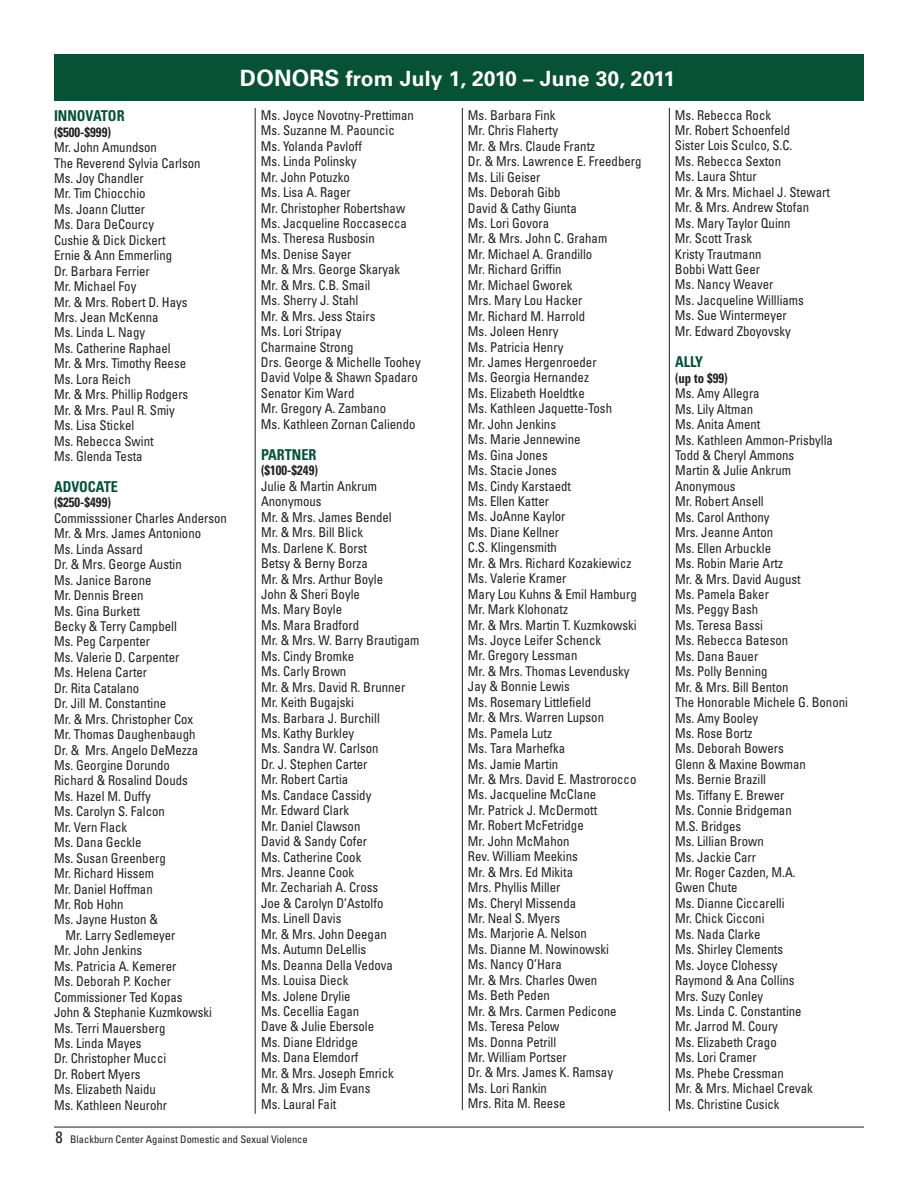
<style>
.page{position:relative;width:918px;height:1188px;background:#fff}
.page>*{position:absolute;margin:0;border:0;box-sizing:border-box;transform-origin:0 0}
.t1{font:700 21px "Univers";letter-spacing:.01em;color:#fff}
.t2{font:700 condensed 15px "Univers";color:#075137;scale:.95 1}
.t3{font:condensed 13.5px/15.5px "Univers";color:#231f20;scale:.95 1}
.t4{font:700 condensed 13.5px "Univers";color:#231f20;scale:.95 1}
.t5{font:condensed 10.5px "Univers";color:#231f20}
.s1{font-size:22.5px}
.s2{font-size:16.5px}
</style>
<div class="page">
<hr style="left:54px;top:1127px;width:810px;height:1px;background:#231f20">
<hr style="left:255px;top:108px;width:1px;height:1006px;background:#231f20">
<hr style="left:462px;top:108px;width:1px;height:1002px;background:#231f20">
<hr style="left:669px;top:108px;width:1px;height:1003px;background:#231f20">
<div style="left:54px;top:54px;width:810px;height:46px;background:#075137"></div>
<p class="t2" style="left:54px;top:110px;width:76px">INNOVATOR</p>
<p class="t4" style="left:54px;top:127px;width:61px">($500-$999)</p>
<p class="t3" style="left:54px;top:141px;width:156px">Mr. John Amundson<br>The Reverend Sylvia Carlson<br>Ms. Joy Chandler<br>Mr. Tim Chiocchio<br>Ms. Joann Clutter<br>Ms. Dara DeCourcy<br>Cushie &amp; Dick Dickert<br>Ernie &amp; Ann Emmerling<br>Dr. Barbara Ferrier<br>Mr. Michael Foy<br>Mr. &amp; Mrs. Robert D. Hays<br>Mrs. Jean McKenna<br>Ms. Linda L. Nagy<br>Ms. Catherine Raphael<br>Mr. &amp; Mrs. Timothy Reese<br>Ms. Lora Reich<br>Mr. &amp; Mrs. Phillip Rodgers<br>Mr. &amp; Mrs. Paul R. Smiy<br>Ms. Lisa Stickel<br>Ms. Rebecca Swint<br>Ms. Glenda Testa</p>
<p class="t2" style="left:54px;top:481px;width:69px">ADVOCATE</p>
<p class="t4" style="left:54px;top:498px;width:61px">($250-$499)</p>
<p class="t3" style="left:54px;top:511px;width:184px">Commisssioner Charles Anderson</p>
<p class="t3" style="left:54px;top:527px;width:156px">Mr. &amp; Mrs. James Antoniono</p>
<p class="t3" style="left:54px;top:542px;width:95px">Ms. Linda Assard</p>
<p class="t3" style="left:54px;top:558px;width:136px">Dr. &amp; Mrs. George Austin</p>
<p class="t3" style="left:54px;top:573px;width:104px">Ms. Janice Barone</p>
<p class="t3" style="left:54px;top:589px;width:96px">Mr. Dennis Breen</p>
<p class="t3" style="left:54px;top:604px;width:92px">Ms. Gina Burkett</p>
<p class="t3" style="left:54px;top:620px;width:131px">Becky &amp; Terry Campbell</p>
<p class="t3" style="left:54px;top:635px;width:103px">Ms. Peg Carpenter</p>
<p class="t3" style="left:54px;top:650px;width:134px">Ms. Valerie D. Carpenter</p>
<p class="t3" style="left:54px;top:666px;width:100px">Ms. Helena Carter</p>
<p class="t3" style="left:54px;top:681px;width:91px">Dr. Rita Catalano</p>
<p class="t3" style="left:54px;top:697px;width:120px">Dr. Jill M. Constantine</p>
<p class="t3" style="left:54px;top:712px;width:148px">Mr. &amp; Mrs. Christopher Cox</p>
<p class="t3" style="left:54px;top:728px;width:150px">Mr. Thomas Daughenbaugh</p>
<p class="t3" style="left:54px;top:743px;width:153px">Dr. &amp; Mrs. Angelo DeMezza</p>
<p class="t3" style="left:54px;top:759px;width:124px">Ms. Georgine Dorundo</p>
<p class="t3" style="left:54px;top:774px;width:142px">Richard &amp; Rosalind Douds</p>
<p class="t3" style="left:54px;top:789px;width:103px">Ms. Hazel M. Duffy</p>
<p class="t3" style="left:54px;top:805px;width:118px">Ms. Carolyn S. Falcon</p>
<p class="t3" style="left:54px;top:820px;width:79px">Mr. Vern Flack</p>
<p class="t3" style="left:54px;top:836px;width:94px">Ms. Dana Geckle</p>
<p class="t3" style="left:54px;top:851px;width:119px">Ms. Susan Greenberg</p>
<p class="t3" style="left:54px;top:867px;width:107px">Mr. Richard Hissem</p>
<p class="t3" style="left:54px;top:882px;width:105px">Mr. Daniel Hoffman</p>
<p class="t3" style="left:54px;top:898px;width:75px">Mr. Rob Hohn</p>
<p class="t3" style="left:54px;top:913px;width:111px">Ms. Jayne Huston &amp;</p>
<p class="t3" style="left:65px;top:928px;width:117px">Mr. Larry Sedlemeyer</p>
<p class="t3" style="left:54px;top:944px;width:94px">Mr. John Jenkins</p>
<p class="t3" style="left:54px;top:959px;width:130px">Ms. Patricia A. Kemerer</p>
<p class="t3" style="left:54px;top:975px;width:125px">Ms. Deborah P. Kocher</p>
<p class="t3" style="left:54px;top:990px;width:137px">Commissioner Ted Kopas</p>
<p class="t3" style="left:54px;top:1006px;width:168px">John &amp; Stephanie Kuzmkowski</p>
<p class="t3" style="left:54px;top:1021px;width:119px">Ms. Terri Mauersberg</p>
<p class="t3" style="left:54px;top:1037px;width:94px">Ms. Linda Mayes</p>
<p class="t3" style="left:54px;top:1052px;width:120px">Dr. Christopher Mucci</p>
<p class="t3" style="left:54px;top:1068px;width:93px">Dr. Robert Myers</p>
<p class="t3" style="left:54px;top:1083px;width:109px">Ms. Elizabeth Naidu</p>
<p class="t3" style="left:54px;top:1098px;width:121px">Ms. Kathleen Neurohr</p>
<h1 class="t1" style="left:240px;top:71px;width:437px"><span class="s1">DONORS</span> from July 1, 2010 – June 30, 2011</h1>
<p class="t3" style="left:261px;top:109px;width:170px">Ms. Joyce Novotny-Prettiman<br>Ms. Suzanne M. Paouncic<br>Ms. Yolanda Pavloff<br>Ms. Linda Polinsky<br>Mr. John Potuzko<br>Ms. Lisa A. Rager<br>Mr. Christopher Robertshaw<br>Ms. Jacqueline Roccasecca<br>Ms. Theresa Rusbosin<br>Ms. Denise Sayer<br>Mr. &amp; Mrs. George Skaryak<br>Mr. &amp; Mrs. C.B. Smail<br>Ms. Sherry J. Stahl<br>Mr. &amp; Mrs. Jess Stairs<br>Ms. Lori Stripay<br>Charmaine Strong<br>Drs. George &amp; Michelle Toohey<br>David Volpe &amp; Shawn Spadaro<br>Senator Kim Ward<br>Mr. Gregory A. Zambano<br>Ms. Kathleen Zornan Caliendo</p>
<p class="t2" style="left:261px;top:449px;width:60px">PARTNER</p>
<p class="t4" style="left:261px;top:466px;width:61px">($100-$249)</p>
<p class="t3" style="left:261px;top:480px;width:168px">Julie &amp; Martin Ankrum<br>Anonymous<br>Mr. &amp; Mrs. James Bendel<br>Mr. &amp; Mrs. Bill Blick<br>Ms. Darlene K. Borst<br>Betsy &amp; Berny Borza<br>Mr. &amp; Mrs. Arthur Boyle<br>John &amp; Sheri Boyle<br>Ms. Mary Boyle<br>Ms. Mara Bradford<br>Mr. &amp; Mrs. W. Barry Brautigam<br>Ms. Cindy Bromke<br>Ms. Carly Brown<br>Mr. &amp; Mrs. David R. Brunner<br>Mr. Keith Bugajski<br>Ms. Barbara J. Burchill<br>Ms. Kathy Burkley<br>Ms. Sandra W. Carlson<br>Dr. J. Stephen Carter<br>Mr. Robert Cartia<br>Ms. Candace Cassidy<br>Mr. Edward Clark<br>Mr. Daniel Clawson<br>David &amp; Sandy Cofer<br>Ms. Catherine Cook<br>Mrs. Jeanne Cook<br>Mr. Zechariah A. Cross<br>Joe &amp; Carolyn D’Astolfo<br>Ms. Linell Davis<br>Mr. &amp; Mrs. John Deegan<br>Ms. Autumn DeLellis<br>Ms. Deanna Della Vedova<br>Ms. Louisa Dieck<br>Ms. Jolene Drylie<br>Ms. Cecellia Eagan<br>Dave &amp; Julie Ebersole<br>Ms. Diane Eldridge<br>Ms. Dana Elemdorf<br>Mr. &amp; Mrs. Joseph Emrick<br>Mr. &amp; Mrs. Jim Evans<br>Ms. Laural Fait</p>
<p class="t3" style="left:468px;top:108px;width:184px">Ms. Barbara Fink<br>Mr. Chris Flaherty<br>Mr. &amp; Mrs. Claude Frantz<br>Dr. &amp; Mrs. Lawrence E. Freedberg<br>Ms. Lili Geiser<br>Ms. Deborah Gibb<br>David &amp; Cathy Giunta<br>Ms. Lori Govora<br>Mr. &amp; Mrs. John C. Graham<br>Mr. Michael A. Grandillo<br>Mr. Richard Griffin<br>Mr. Michael Gworek<br>Mrs. Mary Lou Hacker<br>Mr. Richard M. Harrold<br>Ms. Joleen Henry<br>Ms. Patricia Henry<br>Mr. James Hergenroeder<br>Ms. Georgia Hernandez<br>Ms. Elizabeth Hoeldtke<br>Ms. Kathleen Jaquette-Tosh<br>Mr. John Jenkins<br>Ms. Marie Jennewine<br>Ms. Gina Jones<br>Ms. Stacie Jones<br>Ms. Cindy Karstaedt<br>Ms. Ellen Katter<br>Ms. JoAnne Kaylor<br>Ms. Diane Kellner<br>C.S. Klingensmith<br>Mr. &amp; Mrs. Richard Kozakiewicz<br>Ms. Valerie Kramer<br>Mary Lou Kuhns &amp; Emil Hamburg<br>Mr. Mark Klohonatz<br>Mr. &amp; Mrs. Martin T. Kuzmkowski<br>Ms. Joyce Leifer Schenck<br>Mr. Gregory Lessman<br>Mr. &amp; Mrs. Thomas Levendusky<br>Jay &amp; Bonnie Lewis<br>Ms. Rosemary Littlefield<br>Mr. &amp; Mrs. Warren Lupson<br>Ms. Pamela Lutz<br>Ms. Tara Marhefka<br>Ms. Jamie Martin<br>Mr. &amp; Mrs. David E. Mastrorocco<br>Ms. Jacqueline McClane<br>Mr. Patrick J. McDermott<br>Mr. Robert McFetridge<br>Mr. John McMahon<br>Rev. William Meekins<br>Mr. &amp; Mrs. Ed Mikita<br>Mrs. Phyllis Miller<br>Ms. Cheryl Missenda<br>Mr. Neal S. Myers<br>Ms. Marjorie A. Nelson<br>Ms. Dianne M. Nowinowski<br>Ms. Nancy O’Hara<br>Mr. &amp; Mrs. Charles Owen<br>Ms. Beth Peden<br>Mr. &amp; Mrs. Carmen Pedicone<br>Ms. Teresa Pelow<br>Ms. Donna Petrill<br>Mr. William Portser<br>Dr. &amp; Mrs. James K. Ramsay<br>Ms. Lori Rankin<br>Mrs. Rita M. Reese</p>
<p class="t3" style="left:675px;top:108px;width:165px">Ms. Rebecca Rock<br>Mr. Robert Schoenfeld<br>Sister Lois Sculco, S.C.<br>Ms. Rebecca Sexton<br>Ms. Laura Shtur<br>Mr. &amp; Mrs. Michael J. Stewart<br>Mr. &amp; Mrs. Andrew Stofan<br>Ms. Mary Taylor Quinn<br>Mr. Scott Trask<br>Kristy Trautmann<br>Bobbi Watt Geer<br>Ms. Nancy Weaver<br>Ms. Jacqueline Willliams<br>Ms. Sue Wintermeyer<br>Mr. Edward Zboyovsky</p>
<p class="t2" style="left:675px;top:356px;width:31px">ALLY</p>
<p class="t4" style="left:675px;top:373px;width:57px">(up to $99)</p>
<p class="t3" style="left:675px;top:387px;width:184px">Ms. Amy Allegra<br>Ms. Lily Altman<br>Ms. Anita Ament<br>Ms. Kathleen Ammon-Prisbylla<br>Todd &amp; Cheryl Ammons<br>Martin &amp; Julie Ankrum<br>Anonymous<br>Mr. Robert Ansell<br>Ms. Carol Anthony<br>Mrs. Jeanne Anton<br>Ms. Ellen Arbuckle<br>Ms. Robin Marie Artz<br>Mr. &amp; Mrs. David August<br>Ms. Pamela Baker<br>Ms. Peggy Bash<br>Ms. Teresa Bassi<br>Ms. Rebecca Bateson<br>Ms. Dana Bauer<br>Ms. Polly Benning<br>Mr. &amp; Mrs. Bill Benton<br>The Honorable Michele G. Bononi<br>Ms. Amy Booley<br>Ms. Rose Bortz<br>Ms. Deborah Bowers<br>Glenn &amp; Maxine Bowman<br>Ms. Bernie Brazill<br>Ms. Tiffany E. Brewer<br>Ms. Connie Bridgeman<br>M.S. Bridges<br>Ms. Lillian Brown<br>Ms. Jackie Carr<br>Mr. Roger Cazden, M.A.<br>Gwen Chute<br>Ms. Dianne Ciccarelli<br>Mr. Chick Cicconi<br>Ms. Nada Clarke<br>Ms. Shirley Clements<br>Ms. Joyce Clohessy<br>Raymond &amp; Ana Collins<br>Mrs. Suzy Conley<br>Ms. Linda C. Constantine<br>Mr. Jarrod M. Coury<br>Ms. Elizabeth Crago<br>Ms. Lori Cramer<br>Ms. Phebe Cressman<br>Mr. &amp; Mrs. Michael Crevak<br>Ms. Christine Cusick</p>
<p class="t5" style="left:56px;top:1135px;width:254px"><span class="s2">8</span> Blackburn Center Against Domestic and Sexual Violence</p>
</div>
